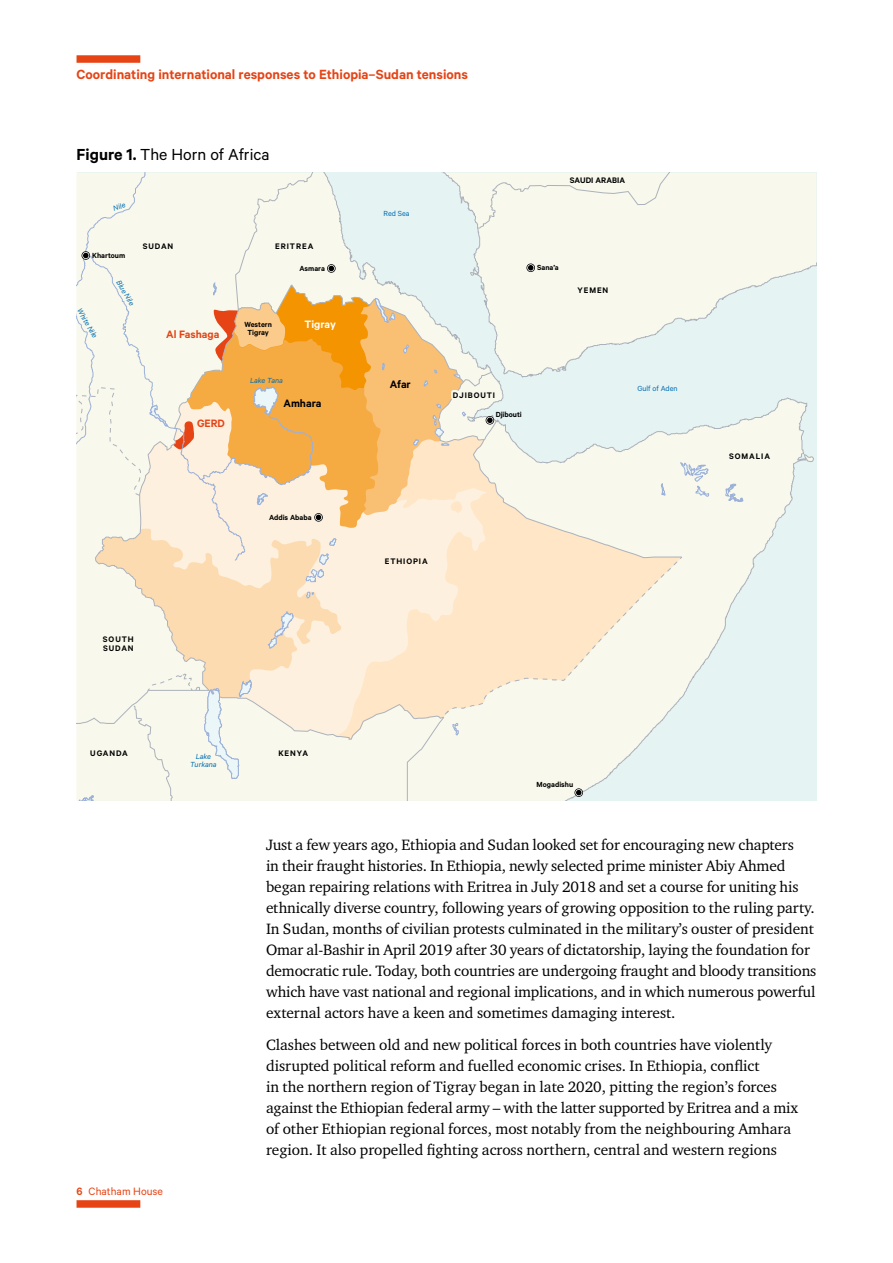
<style>
.page{position:relative;width:893px;height:1263px;background:#fff}
.page>*{position:absolute;margin:0;border:0;box-sizing:border-box;transform-origin:0 0}
.t1{font:18px "Calibre";color:#000}
.t2{font:15.3px/21px "Charter ITC Pro";letter-spacing:-.005em;color:#000}
.t3{font:600 15px "Calibre";color:#e64415}
.t4{font:12px "Calibre";color:#e64415}
.t5{font:600 12px "Calibre";color:#e64415}
.t6{font:600 12px "Calibre";color:#000}
.t7{font:600 12px "Calibre";color:#fff}
.t8{font:600 9px/9px "Calibre";letter-spacing:.1em;color:#000}
.t9{font:600 9px "Calibre";letter-spacing:.005em;color:#000}
.t10{font:600 8.25px/8.2px "Calibre";color:#000;text-align:center}
.t11{font:italic 8.25px/8.2px "Calibre";color:#006db2;text-align:center}
.t12{font:8.25px "Calibre";color:#006db2}
.s1{font-weight:600}
</style>
<div class="page">
<div style="left:77px;top:55px;width:63px;height:8px;background:#e64415"></div>
<div style="left:77px;top:1200px;width:63px;height:8px;background:#e64415"></div>
<svg style="left:77px;top:173px;width:739px;height:628px;background:#f4ecd8"></svg>
<p class="t3" style="left:77px;top:65px;width:393px">Coordinating international responses to Ethiopia–Sudan tensions</p>
<p class="t1" style="left:77px;top:144px;width:195px"><span class="s1">Figure 1.</span> The Horn of Africa</p>
<p class="t11" style="left:112px;top:204px;width:14px;rotate:-19deg">Nile</p>
<p class="t10" style="left:92px;top:251px;width:35px">Khartoum</p>
<p class="t11" style="left:83px;top:307px;width:34px;rotate:60deg">White Nile</p>
<p class="t11" style="left:122px;top:278px;width:30px;rotate:60deg">Blue Nile</p>
<p class="t8" style="left:143px;top:242px;width:32px">SUDAN</p>
<p class="t8" style="left:275px;top:242px;width:40px">ERITREA</p>
<p class="t5" style="left:166px;top:327px;width:55px">Al Fashaga</p>
<p class="t10" style="left:244px;top:320px;width:29px">Western<br>Tigray</p>
<p class="t10" style="left:299px;top:264px;width:27px">Asmara</p>
<p class="t7" style="left:305px;top:317px;width:33px">Tigray</p>
<p class="t5" style="left:197px;top:416px;width:29px">GERD</p>
<p class="t11" style="left:250px;top:376px;width:34px">Lake Tana</p>
<p class="t6" style="left:283px;top:396px;width:39px">Amhara</p>
<p class="t10" style="left:269px;top:513px;width:44px">Addis Ababa</p>
<p class="t8" style="left:103px;top:634px;width:32px">SOUTH<br>SUDAN</p>
<p class="t8" style="left:90px;top:748px;width:39px">UGANDA</p>
<p class="t8" style="left:278px;top:748px;width:31px">KENYA</p>
<p class="t11" style="left:190px;top:752px;width:28px">Lake<br>Turkana</p>
<p class="t12" style="left:384px;top:209px;width:28px">Red Sea</p>
<p class="t6" style="left:390px;top:377px;width:23px">Afar</p>
<p class="t9" style="left:570px;top:175px;width:57px">SAUDI ARABIA</p>
<p class="t10" style="left:537px;top:263px;width:23px">Sana’a</p>
<p class="t8" style="left:578px;top:285px;width:32px">YEMEN</p>
<p class="t8" style="left:453px;top:390px;width:44px">DJIBOUTI</p>
<p class="t10" style="left:496px;top:410px;width:28px">Djibouti</p>
<p class="t12" style="left:637px;top:384px;width:42px">Gulf of Aden</p>
<p class="t8" style="left:385px;top:557px;width:44px">ETHIOPIA</p>
<p class="t10" style="left:537px;top:780px;width:38px">Mogadishu</p>
<p class="t8" style="left:729px;top:451px;width:42px">SOMALIA</p>
<p class="t4" style="left:77px;top:1184px;width:88px"><span class="s1">6</span> Chatham House</p>
<p class="t2" style="left:266px;top:834px;width:552px">Just a few years ago, Ethiopia and Sudan looked set for encouraging new chapters<br>in their fraught histories. In Ethiopia, newly selected prime minister Abiy Ahmed began repairing relations with Eritrea in July 2018 and set a course for uniting his ethnically diverse country, following years of growing opposition to the ruling party.<br>In Sudan, months of civilian protests culminated in the military’s ouster of president Omar al-Bashir in April 2019 after 30 years of dictatorship, laying the foundation for democratic rule. Today, both countries are undergoing fraught and bloody transitions which have vast national and regional implications, and in which numerous powerful external actors have a keen and sometimes damaging interest.</p>
<p class="t2" style="left:266px;top:1034px;width:534px">Clashes between old and new political forces in both countries have violently disrupted political reform and fuelled economic crises. In Ethiopia, conflict<br>in the northern region of Tigray began in late 2020, pitting the region’s forces against the Ethiopian federal army – with the latter supported by Eritrea and a mix of other Ethiopian regional forces, most notably from the neighbouring Amhara region. It also propelled fighting across northern, central and western regions</p>
</div>
